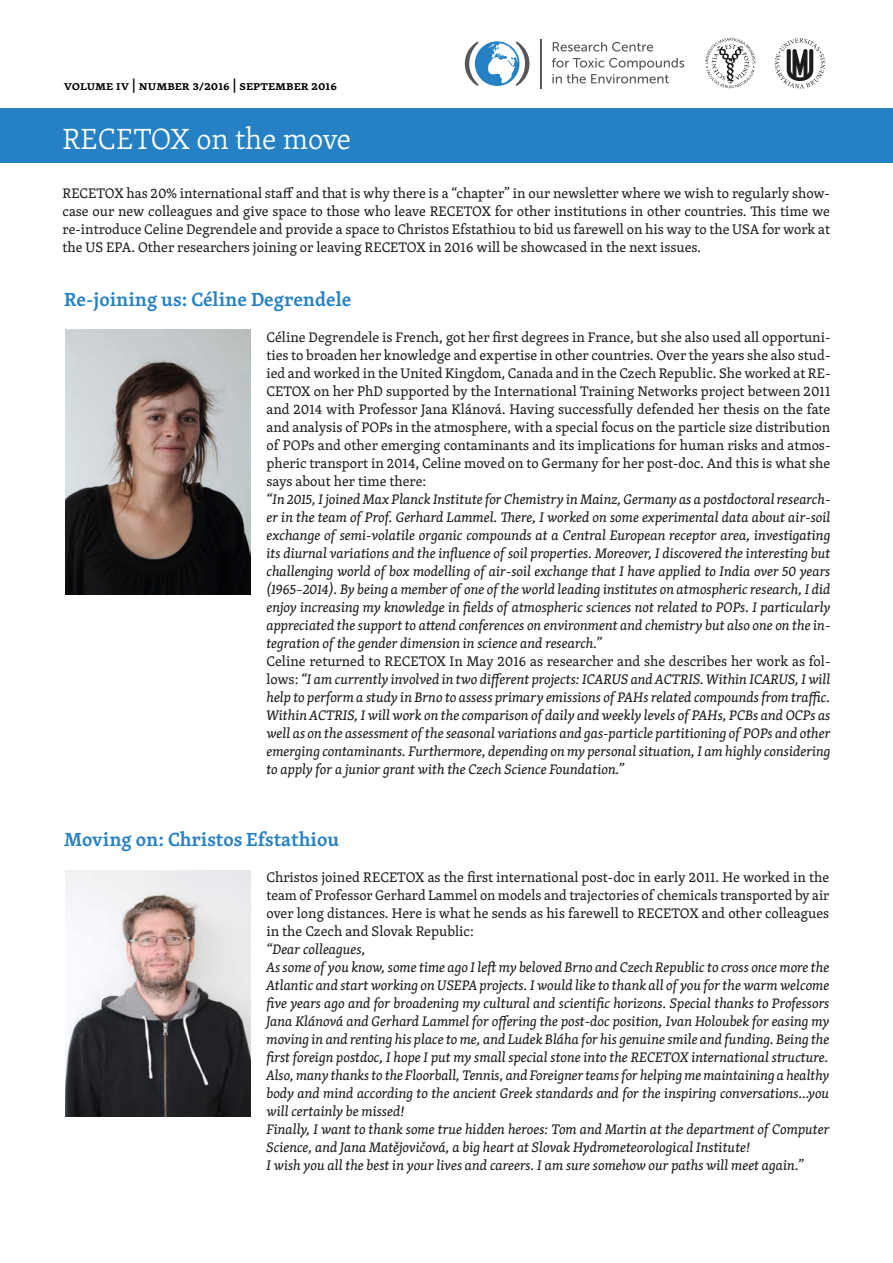
<style>
.page{position:relative;width:893px;height:1263px;background:#fff}
.page>*{position:absolute;margin:0;border:0;box-sizing:border-box;transform-origin:0 0}
.nadpis_casti{font:30px "Skolar Latin Pro Lght";color:#fff}
.t1{font:600 19.5px "Skolar Latin Pro";color:#2581c4}
.t2{font:italic 14.25px/18px "Skolar Latin Pro";color:#1d1d1b;text-align:justify}
.t3{font:14.25px/18px "Skolar Latin Pro";color:#1d1d1b;text-align:justify}
.t4{font:600 13.5px "Skolar Latin Pro";color:#020203}
.s1{font-style:normal}
</style>
<div class="page">
<svg style="left:705px;top:38px;width:51px;height:50px"></svg>
<svg style="left:775px;top:38px;width:50px;height:51px"></svg>
<hr style="left:540px;top:39px;width:1px;height:50px;background:#575756">
<svg style="left:465px;top:41px;width:64px;height:45px"></svg>
<svg style="left:553px;top:42px;width:100px;height:10px"></svg>
<svg style="left:552px;top:58px;width:132px;height:26px"></svg>
<div style="left:0;top:108px;width:893px;height:55px;background:#2581c4"></div>
<img style="left:65px;top:329px;width:186px;height:265px">
<img style="left:65px;top:870px;width:186px;height:246px">
<p class="t4" style="left:64px;top:75px;width:214px">Volume IV | number 3/2016 | SEPTEMBER</p>
<p class="t4" style="left:312px;top:75px;width:27px">2016</p>
<p class="nadpis_casti" style="left:63px;top:117px;width:290px">RECETOX on the move</p>
<p class="t3" style="left:63px;top:184px;width:769px">RECETOX has 20% international staff and that is why there is a “chapter” in our newsletter where we wish to regularly show&shy;case our new colleagues and give space to those who leave RECETOX for other institutions in other countries. This time we re-introduce Celine Degrendele and provide a space to Christos Efstathiou to bid us farewell on his way to the USA for work at the US EPA. Other researchers joining or leaving RECETOX in 2016 will be showcased in the next issues.</p>
<h1 class="t1" style="left:64px;top:284px;width:289px">Re-joining us: Céline Degrendele</h1>
<p class="t3" style="left:266px;top:328px;width:565px">Céline Degrendele is French, got her first degrees in France, but she also used all opportuni&shy;ties to broaden her knowledge and expertise in other countries. Over the years she also stud&shy;ied and worked in the United Kingdom, Canada and in the Czech Republic. She worked at RE-CETOX on her PhD supported by the International Training Networks project between 2011 and 2014 with Professor Jana Klánová. Having successfully defended her thesis on the fate and analysis of POPs in the atmosphere, with a special focus on the particle size distribution of POPs and other emerging contaminants and its implications for human risks and atmos&shy;pheric transport in 2014, Celine moved on to Germany for her post-doc. And this is what she says about her time there:</p>
<p class="t2" style="left:266px;top:490px;width:566px">“In 2015, I joined Max Planck Institute for Chemistry in Mainz, Germany as a postdoctoral research&shy;er in the team of Prof. Gerhard Lammel. There, I worked on some experimental data about air-soil exchange of semi-volatile organic compounds at a Central European receptor area, investigating its diurnal variations and the influence of soil properties. Moreover, I discovered the interesting but challenging world of box modelling of air-soil exchange that I have applied to India over 50 years (1965–2014). By being a member of one of the world leading institutes on atmospheric research, I did enjoy increasing my knowledge in fields of atmospheric sciences not related to POPs. I particularly appreciated the support to attend conferences on environment and chemistry but also one on the in&shy;tegration of the gender dimension in science and research.”</p>
<p class="t2" style="left:266px;top:652px;width:565px"><span class="s1">Celine returned to RECETOX In May 2016 as researcher and she describes her work as fol&shy;lows:</span> “I am currently involved in two different projects: ICARUS and ACTRIS. Within ICARUS, I will help to perform a study in Brno to assess primary emissions of PAHs related compounds from traffic.<br>Within ACTRIS, I will work on the comparison of daily and weekly levels of PAHs, PCBs and OCPs as well as on the assessment of the seasonal variations and gas-particle partitioning of POPs and other emerging contaminants. Furthermore, depending on my personal situation, I am highly considering to apply for a junior grant with the Czech Science Foundation.”</p>
<h1 class="t1" style="left:64px;top:824px;width:277px">Moving on: Christos Efstathiou</h1>
<p class="t3" style="left:266px;top:868px;width:564px">Christos joined RECETOX as the first international post-doc in early 2011. He worked in the team of Professor Gerhard Lammel on models and trajectories of chemicals transported by air over long distances. Here is what he sends as his farewell to RECETOX and other colleagues in the Czech and Slovak Republic:</p>
<p class="t2" style="left:266px;top:940px;width:101px">“Dear colleagues,</p>
<p class="t2" style="left:266px;top:958px;width:564px">As some of you know, some time ago I left my beloved Brno and Czech Republic to cross once more the Atlantic and start working on USEPA projects. I would like to thank all of you for the warm welcome five years ago and for broadening my cultural and scientific horizons. Special thanks to Professors Jana Klánová and Gerhard Lammel for offering the post-doc position, Ivan Holoubek for easing my moving in and renting his place to me, and Ludek Bláha for his genuine smile and funding. Being the first foreign postdoc, I hope I put my small special stone into the RECETOX international structure.</p>
<p class="t2" style="left:266px;top:1066px;width:564px">Also, many thanks to the Floorball, Tennis, and Foreigner teams for helping me maintaining a healthy body and mind according to the ancient Greek standards and for the inspiring conversations…you will certainly be missed!</p>
<p class="t2" style="left:266px;top:1120px;width:564px">Finally, I want to thank some true hidden heroes: Tom and Martin at the department of Computer<br>Science, and Jana Matějovičová, a big heart at Slovak Hydrometeorological Institute!</p>
<p class="t2" style="left:266px;top:1156px;width:539px">I wish you all the best in your lives and careers. I am sure somehow our paths will meet again.”</p>
</div>
